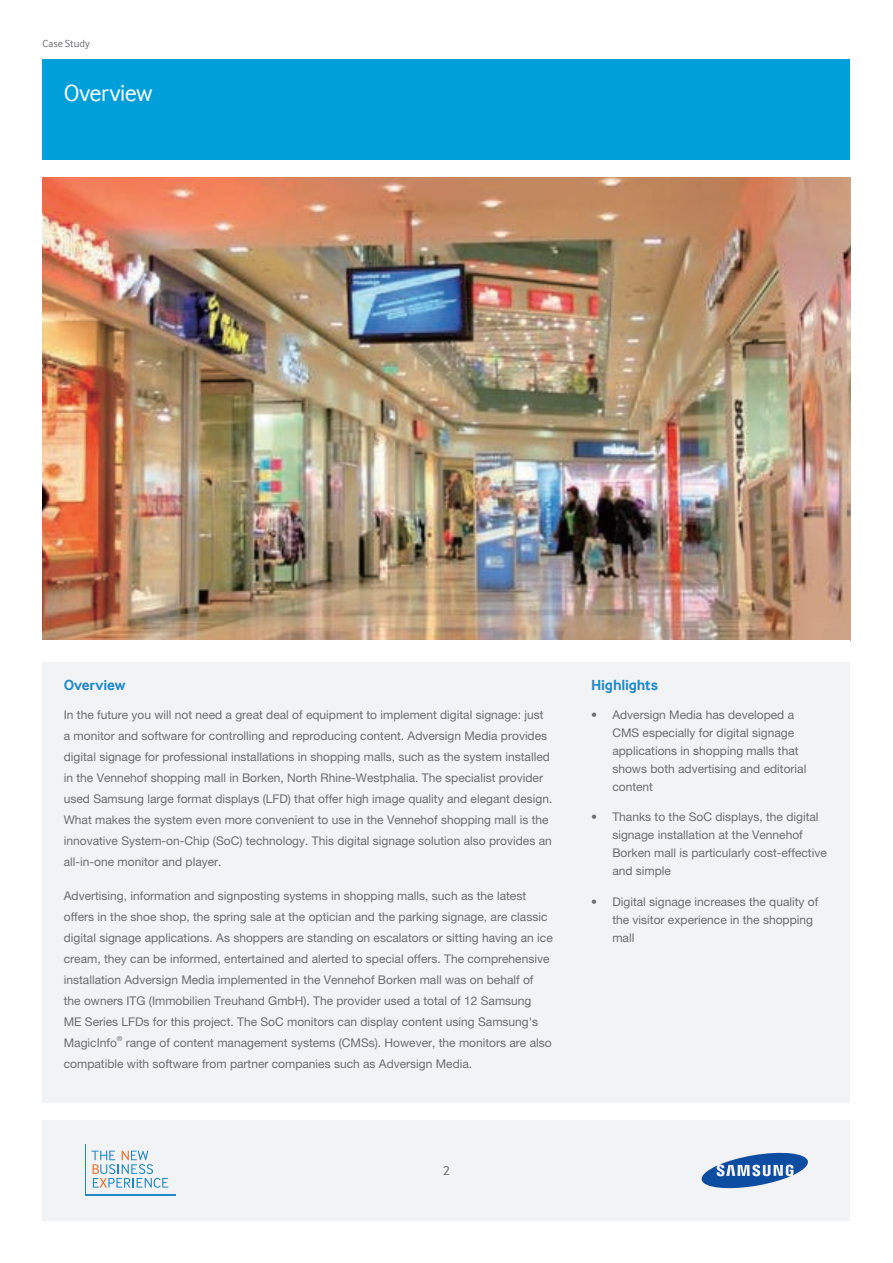
<style>
.page{position:relative;width:893px;height:1263px;background:#fff}
.page>*{position:absolute;margin:0;border:0;box-sizing:border-box;transform-origin:0 0}
.t1{font:24px "Samsung Inter Face";letter-spacing:-.02em;color:#fff}
.t2{font:700 15px "Samsung Inter Face";letter-spacing:-.015em;color:#2088c9}
.t3{font:13.5px "Samsung Inter Face";color:#6c6d70}
.t4{font:12px/21px "Helvetica Neue LT Pro";color:#6c6d70}
.t5{font:10.5px "Samsung Inter Face";letter-spacing:.005em;color:#6c6d70}
.t6{font:7.05px "Helvetica Neue LT Pro";color:#6c6d70}
</style>
<div class="page">
<div style="left:43px;top:1120px;width:807px;height:100px;background:#f2f3f4"></div>
<svg style="left:92px;top:1151px;width:76px;height:37px"></svg>
<hr style="left:85px;top:1144px;width:1px;height:52px;background:#2088c9">
<hr style="left:85px;top:1194px;width:91px;height:2px;background:#2088c9">
<svg style="left:701px;top:1152px;width:107px;height:37px"></svg>
<div style="left:43px;top:60px;width:807px;height:100px;background:#009fda"></div>
<div style="left:43px;top:177px;width:807px;height:926px;background:#f2f3f4"></div>
<img style="left:43px;top:177px;width:807px;height:463px">
<div style="left:43px;top:640px;width:807px;height:21px;background:#fff"></div>
<p class="t5" style="left:43px;top:38px;width:49px">Case Study</p>
<h1 class="t1" style="left:64px;top:79px;width:90px">Overview</h1>
<p class="t2" style="left:64px;top:676px;width:63px">Overview</p>
<p class="t4" style="left:64px;top:704px;width:490px">In the future you will not need a great deal of equipment to implement digital signage: just a monitor and software for controlling and reproducing content. Adversign Media provides digital signage for professional installations in shopping malls, such as the system installed in the Vennehof shopping mall in Borken, North Rhine-Westphalia. The specialist provider used Samsung large format displays (LFD) that offer high image quality and elegant design.<br>What makes the system even more convenient to use in the Vennehof shopping mall is the innovative System-on-Chip (SoC) technology. This digital signage solution also provides an all-in-one monitor and player.</p>
<p class="t4" style="left:64px;top:884px;width:490px">Advertising, information and signposting systems in shopping malls, such as the latest offers in the shoe shop, the spring sale at the optician and the parking signage, are classic digital signage applications. As shoppers are standing on escalators or sitting having an ice cream, they can be informed, entertained and alerted to special offers. The comprehensive installation Adversign Media implemented in the Vennehof Borken mall was on behalf of the owners ITG (Immobilien Treuhand GmbH). The provider used a total of 12 Samsung<br>ME Series LFDs for this project. The SoC monitors can display content using Samsung's MagicInfo</p>
<p class="t6" style="left:117px;top:1034px;width:7px">®</p>
<p class="t4" style="left:64px;top:1031px;width:489px;text-indent:62px">range of content management systems (CMSs). However, the monitors are also compatible with software from partner companies such as Adversign Media.</p>
<p class="t3" style="left:443px;top:1162px;width:9px">2</p>
<p class="t2" style="left:591px;top:676px;width:68px">Highlights</p>
<p class="t4" style="left:612px;top:705px;width:196px;line-height:18px;text-indent:-21px">• Adversign Media has developed a<br>CMS especially for digital signage applications in shopping malls that shows both advertising and editorial content</p>
<p class="t4" style="left:612px;top:808px;width:216px;line-height:18px;text-indent:-21px">• Thanks to the SoC displays, the digital signage installation at the Vennehof Borken mall is particularly cost-effective and simple</p>
<p class="t4" style="left:612px;top:893px;width:208px;line-height:18px;text-indent:-21px">• Digital signage increases the quality of the visitor experience in the shopping mall</p>
</div>
